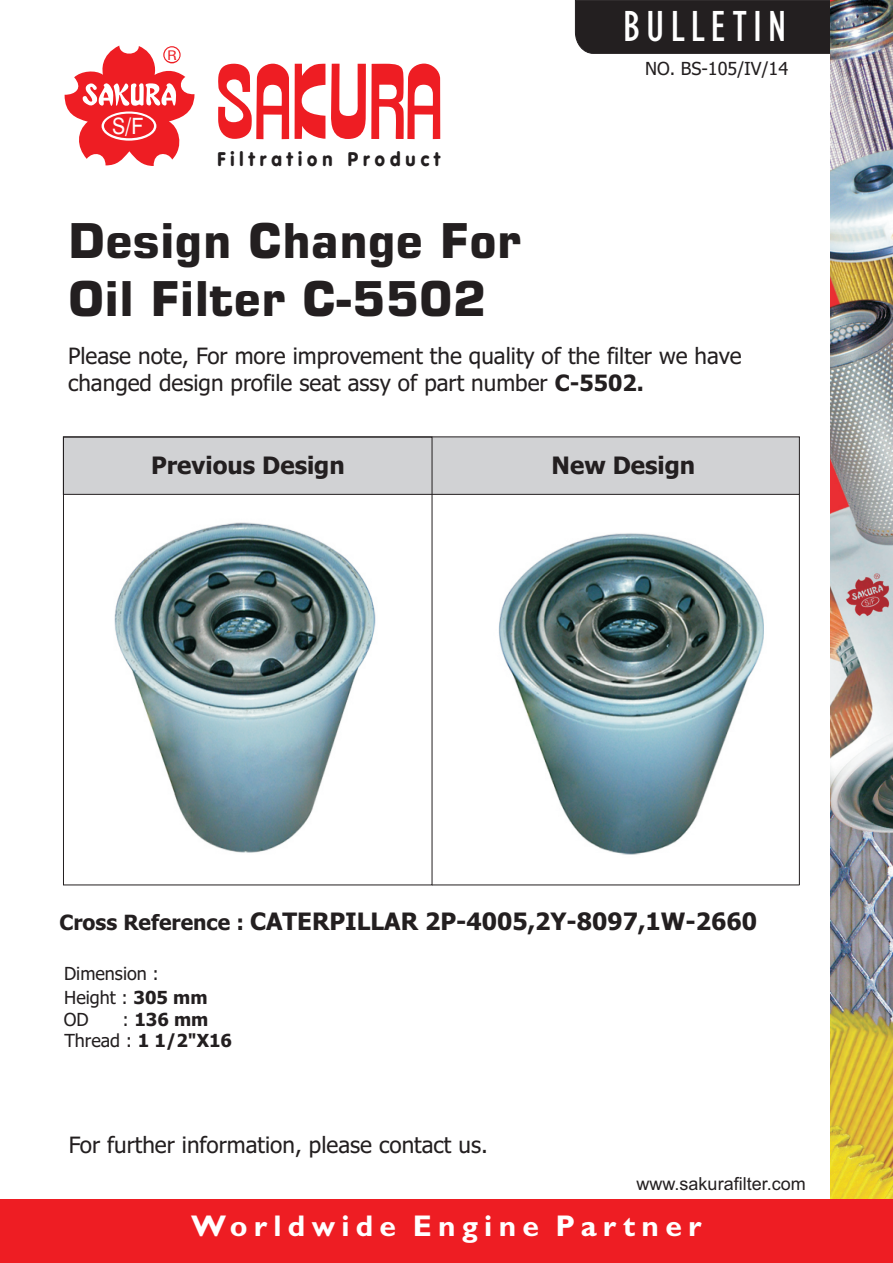
<style>
.page{position:relative;width:893px;height:1263px;background:#fff}
.page>*{position:absolute;margin:0;border:0;box-sizing:border-box;transform-origin:0 0}
.t1{font:700 48px/57.8px "Square 721 BT";color:#231f20}
.t2{font:condensed 45px "Gill Sans";letter-spacing:.135em;color:#fff}
.t3{font:700 30px "Gill Sans";letter-spacing:.21em;color:#fff}
.t4{font:700 24px "Tahoma";color:#231f20}
.t5{font:22.5px/27.2px "Tahoma";color:#231f20}
.t6{font:22.5px "Swiss 721 BT";color:#fff;scale:.9 1}
.t7{font:900 19.5px "VAG Rounded";letter-spacing:.28em;color:#231f20;scale:.94 1}
.t8{font:18px/24.2px "Tahoma";color:#231f20}
.t9{font:700 18px/20.5px "Tahoma";color:#231f20}
.t10{font:18px "Arial";color:#231f20}
.t11{font:condensed 12.75px "Swiss 721 BT";color:#ee1d23;scale:1.28 1}
.s1{font-weight:700}
.s2{font-size:21px}
.s3{font-weight:400}
</style>
<div class="page">
<div style="left:575px;top:0;width:256px;height:54px;background:#231f20"></div>
<img style="left:831px;top:0;width:62px;height:1199px">
<svg style="left:65px;top:46px;width:130px;height:120px"></svg>
<svg style="left:295px;top:64px;width:30px;height:75px"></svg>
<svg style="left:218px;top:63px;width:71px;height:76px"></svg>
<svg style="left:331px;top:64px;width:109px;height:75px"></svg>
<div style="left:0;top:1199px;width:893px;height:64px;background:#ee1d23"></div>
<div style="left:65px;top:437px;width:735px;height:58px;background:#d1d2d4"></div>
<hr style="left:432px;top:885px;width:367px;height:1px;background:#231f20">
<hr style="left:799px;top:494px;width:1px;height:391px;background:#231f20">
<img style="left:114px;top:522px;width:262px;height:331px">
<img style="left:498px;top:533px;width:266px;height:322px">
<p class="t6" style="left:112px;top:117px;width:36px">S/F</p>
<p class="t11" style="left:168px;top:50px;width:9px">R</p>
<p class="t7" style="left:217px;top:151px;width:239px">Filtration Product</p>
<h2 class="t2" style="left:623px;top:10px;width:165px">BULLETIN</h2>
<p class="t8" style="left:645px;top:57px;width:145px">NO. BS-105/IV/14</p>
<h1 class="t1" style="left:68px;top:216px;width:454px">Design Change For<br>Oil Filter C-5502</h1>
<p class="t5" style="left:68px;top:344px;width:675px">Please note, For more improvement the quality of the filter we have changed design profile seat assy of part number <span class="s1">C-5502.</span></p>
<p class="t4" style="left:151px;top:455px;width:195px">Previous Design</p>
<p class="t4" style="left:552px;top:455px;width:145px">New Design</p>
<p class="t4" style="left:60px;top:911px;width:699px"><span class="s2">Cross Reference :</span> CATERPILLAR 2P-4005,2Y-8097,1W-2660</p>
<p class="t8" style="left:64px;top:963px;width:145px">Dimension :<br>Height : <span class="s1">305 mm</span></p>
<p class="t8" style="left:64px;top:1009px;width:26px">OD</p>
<p class="t9" style="left:64px;top:1011px;width:169px;text-indent:58px"><span class="s3">:</span> 136 mm<br><span class="s3">Thread :</span> 1 1/2"X16</p>
<p class="t5" style="left:69px;top:1133px;width:421px">For further information, please contact us.</p>
<p class="t10" style="left:637px;top:1176px;width:171px">www.sakurafilter.com</p>
<h3 class="t3" style="left:191px;top:1215px;width:512px">Worldwide Engine Partner</h3>
</div>
